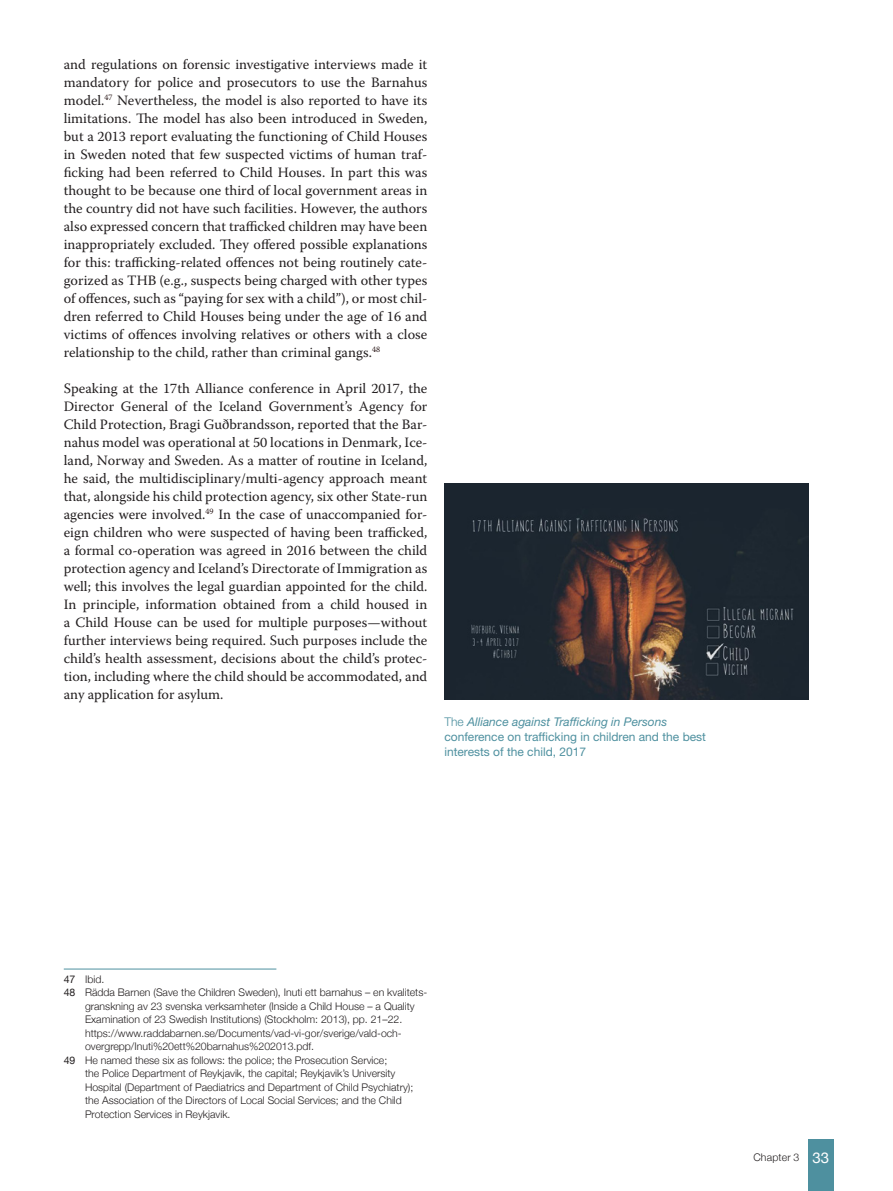
<style>
.page{position:relative;width:893px;height:1191px;background:#fff}
.page>*{position:absolute;margin:0;border:0;box-sizing:border-box;transform-origin:0 0}
.t1{font:14.25px/18px "Warnock Pro";color:#231f20;text-align:justify}
.t2{font:12px/15px "Helvetica Neue LT Std";color:#4e909f}
.t3{font:300 10.5px "Helvetica Neue";color:#231f20}
.t4{font:300 10.5px "Helvetica Neue";letter-spacing:.02em;color:#231f20}
.s1{font-weight:300}
.s2{font-style:italic}
.s3{font-weight:400}
.s4{font-weight:400;font-size:15px;color:#fff}
</style>
<div class="page">
<div style="left:808px;top:1140px;width:25px;height:51px;background:#4e909f"></div>
<hr style="left:64px;top:968px;width:212px;height:1px;background:#4e909f">
<img style="left:444px;top:483px;width:365px;height:216px">
<p class="t1" style="left:64px;top:55px;width:365px">and regulations on forensic investigative interviews made it mandatory for police and prosecutors to use the Barnahus model.<sup>47</sup> Nevertheless, the model is also reported to have its limitations. The model has also been introduced in Sweden, but a 2013 report evaluating the functioning of Child Houses in Sweden noted that few suspected victims of human traf&shy;ficking had been referred to Child Houses. In part this was thought to be because one third of local government areas in the country did not have such facilities. However, the authors also expressed concern that trafficked children may have been inappropriately excluded. They offered possible explanations for this: trafficking-related offences not being routinely cate&shy;gorized as THB (e.g., suspects being charged with other types of offences, such as “paying for sex with a child”), or most chil&shy;dren referred to Child Houses being under the age of 16 and victims of offences involving relatives or others with a close relationship to the child, rather than criminal gangs.<sup>48</sup></p>
<p class="t1" style="left:64px;top:379px;width:365px">Speaking at the 17th Alliance conference in April 2017, the Director General of the Iceland Government’s Agency for Child Protection, Bragi Guðbrandsson, reported that the Bar&shy;nahus model was operational at 50 locations in Denmark, Ice&shy;land, Norway and Sweden. As a matter of routine in Iceland, he said, the multidisciplinary/multi-agency approach meant that, alongside his child protection agency, six other State-run agencies were involved.<sup>49</sup> In the case of unaccompanied for&shy;eign children who were suspected of having been trafficked, a formal co-operation was agreed in 2016 between the child protection agency and Iceland’s Directorate of Immigration as well; this involves the legal guardian appointed for the child.<br>In principle, information obtained from a child housed in a Child House can be used for multiple purposes—without further interviews being required. Such purposes include the child’s health assessment, decisions about the child’s protec&shy;tion, including where the child should be accommodated, and any application for asylum.</p>
<p class="t2" style="left:444px;top:714px;width:263px"><span class="s1">The</span> <span class="s2">Alliance against Trafficking in Persons </span>conference on trafficking in children and the best interests of the child, 2017</p>
<p class="t3" style="left:64px;top:972px;width:42px"><span class="s3">47</span> Ibid.</p>
<p class="t3" style="left:64px;top:986px;width:365px"><span class="s3">48</span> Rädda Barnen (Save the Children Sweden), Inuti ett barnahus – en kvalitets-</p>
<p class="t3" style="left:85px;top:999px;width:331px">granskning av 23 svenska verksamheter (Inside a Child House – a Quality</p>
<p class="t3" style="left:85px;top:1013px;width:319px">Examination of 23 Swedish Institutions) (Stockholm: 2013), pp. 21–22.</p>
<p class="t3" style="left:85px;top:1026px;width:318px">https://www.raddabarnen.se/Documents/vad-vi-gor/sverige/vald-och-</p>
<p class="t3" style="left:85px;top:1040px;width:231px">overgrepp/Inuti%20ett%20barnahus%202013.pdf.</p>
<p class="t3" style="left:64px;top:1053px;width:325px"><span class="s3">49</span> He named these six as follows: the police; the Prosecution Service;</p>
<p class="t3" style="left:85px;top:1067px;width:312px">the Police Department of Reykjavik, the capital; Reykjavik’s University</p>
<p class="t3" style="left:85px;top:1080px;width:330px">Hospital (Department of Paediatrics and Department of Child Psychiatry);</p>
<p class="t3" style="left:85px;top:1094px;width:318px">the Association of the Directors of Local Social Services; and the Child</p>
<p class="t3" style="left:85px;top:1107px;width:147px">Protection Services in Reykjavik.</p>
<p class="t4" style="left:753px;top:1150px;width:77px">Chapter 3 <span class="s4">33</span></p>
</div>
